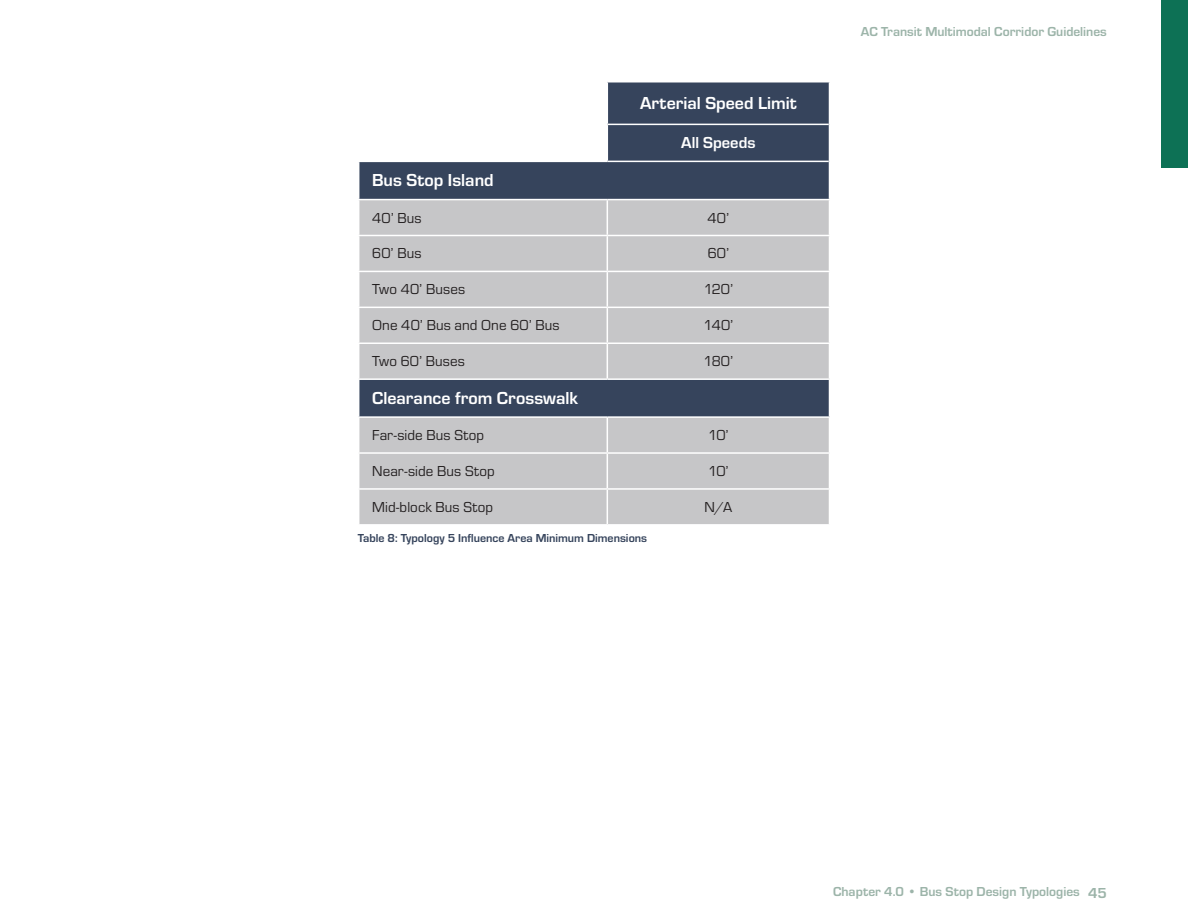
<style>
.page{position:relative;width:1188px;height:918px;background:#fff}
.page>*{position:absolute;margin:0;border:0;box-sizing:border-box;transform-origin:0 0}
.COLUMN_HEAD{font:700 18px "Eurostile";color:#fff}
.COLUMN_HEAD-2{font:700 16.5px "Eurostile";color:#fff}
.TABLE_BODY_TEXT{font:15px "Eurostile";letter-spacing:.005em;color:#231f20}
.t1{font:700 13.5px "Eurostile";color:#9cb4a9}
.t2{font:700 12px "Eurostile";color:#36445c}
.s1{font-size:15px}
</style>
<div class="page">
<div style="left:1161px;top:0;width:27px;height:168px;background:#0d7155"></div>
<svg style="left:359px;top:82px;width:471px;height:117px;fill:#36445c"></svg>
<div style="left:359px;top:200px;width:470px;height:35px;background:#c6c6c8"></div>
<svg style="left:359px;top:236px;width:470px;height:288px;background:#b3b5ba"></svg>
<hr style="left:829px;top:83px;width:1px;height:41px;background:#fff">
<hr style="left:607px;top:83px;width:1px;height:41px;background:#fff">
<hr style="left:358px;top:124px;width:249px;height:1px;background:#fff">
<hr style="left:607px;top:200px;width:1px;height:35px;background:#fff">
<hr style="left:607px;top:236px;width:1px;height:35px;background:#fff">
<hr style="left:358px;top:271px;width:249px;height:1px;background:#fff">
<hr style="left:607px;top:271px;width:223px;height:1px;background:#fff">
<hr style="left:607px;top:272px;width:1px;height:35px;background:#fff">
<hr style="left:358px;top:307px;width:249px;height:1px;background:#fff">
<hr style="left:607px;top:307px;width:223px;height:1px;background:#fff">
<hr style="left:607px;top:308px;width:1px;height:35px;background:#fff">
<hr style="left:358px;top:343px;width:249px;height:1px;background:#fff">
<hr style="left:607px;top:343px;width:223px;height:1px;background:#fff">
<hr style="left:607px;top:344px;width:1px;height:34px;background:#fff">
<hr style="left:607px;top:418px;width:1px;height:34px;background:#fff">
<hr style="left:607px;top:454px;width:1px;height:34px;background:#fff">
<hr style="left:607px;top:490px;width:1px;height:34px;background:#fff">
<hr style="left:829px;top:124px;width:1px;height:37px;background:#fff">
<hr style="left:829px;top:161px;width:1px;height:38px;background:#fff">
<hr style="left:358px;top:161px;width:249px;height:1px;background:#fff">
<hr style="left:358px;top:378px;width:249px;height:2px;background:#fff">
<hr style="left:607px;top:378px;width:223px;height:2px;background:#fff">
<hr style="left:358px;top:416px;width:249px;height:2px;background:#fff">
<hr style="left:607px;top:416px;width:223px;height:2px;background:#fff">
<hr style="left:358px;top:452px;width:249px;height:2px;background:#fff">
<hr style="left:607px;top:452px;width:223px;height:2px;background:#fff">
<hr style="left:358px;top:488px;width:249px;height:2px;background:#fff">
<hr style="left:607px;top:488px;width:223px;height:2px;background:#fff">
<hr style="left:607px;top:124px;width:222px;height:1px;background:#fff">
<hr style="left:607px;top:161px;width:222px;height:1px;background:#fff">
<hr style="left:607px;top:125px;width:1px;height:36px;background:#fff">
<p class="COLUMN_HEAD" style="left:640px;top:90px;width:158px">Arterial Speed Limit</p>
<p class="COLUMN_HEAD-2" style="left:681px;top:131px;width:76px">All Speeds</p>
<p class="COLUMN_HEAD" style="left:372px;top:168px;width:123px">Bus Stop Island</p>
<p class="TABLE_BODY_TEXT" style="left:372px;top:208px;width:51px">40’ Bus</p>
<p class="TABLE_BODY_TEXT" style="left:708px;top:208px;width:23px">40’</p>
<p class="TABLE_BODY_TEXT" style="left:372px;top:244px;width:51px">60’ Bus</p>
<p class="TABLE_BODY_TEXT" style="left:708px;top:244px;width:23px">60’</p>
<p class="TABLE_BODY_TEXT" style="left:372px;top:279px;width:94px">Two 40’ Buses</p>
<p class="TABLE_BODY_TEXT" style="left:704px;top:279px;width:31px">120’</p>
<p class="TABLE_BODY_TEXT" style="left:372px;top:315px;width:189px">One 40’ Bus and One 60’ Bus</p>
<p class="TABLE_BODY_TEXT" style="left:703px;top:315px;width:31px">140’</p>
<p class="TABLE_BODY_TEXT" style="left:372px;top:351px;width:94px">Two 60’ Buses</p>
<p class="TABLE_BODY_TEXT" style="left:704px;top:351px;width:31px">180’</p>
<p class="COLUMN_HEAD" style="left:372px;top:385px;width:207px">Clearance from Crosswalk</p>
<p class="TABLE_BODY_TEXT" style="left:372px;top:425px;width:113px">Far-side Bus Stop</p>
<p class="TABLE_BODY_TEXT" style="left:708px;top:425px;width:22px">10’</p>
<p class="TABLE_BODY_TEXT" style="left:372px;top:461px;width:124px">Near-side Bus Stop</p>
<p class="TABLE_BODY_TEXT" style="left:708px;top:461px;width:22px">10’</p>
<p class="TABLE_BODY_TEXT" style="left:372px;top:497px;width:123px">Mid-block Bus Stop</p>
<p class="TABLE_BODY_TEXT" style="left:705px;top:497px;width:29px">N/A</p>
<p class="t2" style="left:358px;top:530px;width:291px">Table 8: Typology 5 Influence Area Minimum Dimensions</p>
<p class="t1" style="left:861px;top:22px;width:248px">AC Transit Multimodal Corridor Guidelines</p>
<p class="t1" style="left:833px;top:882px;width:275px">Chapter 4.0 • Bus Stop Design Typologies <span class="s1">45</span></p>
</div>
